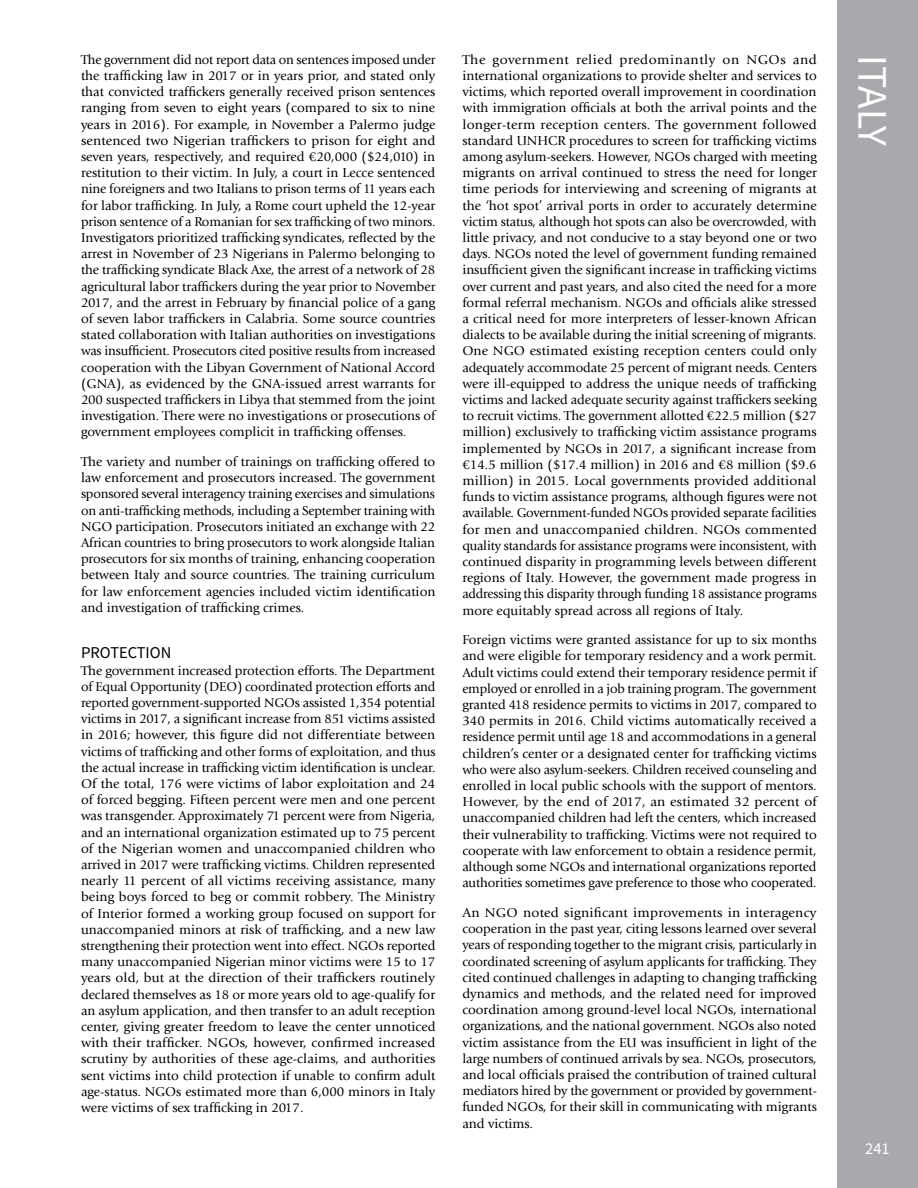
<style>
.page{position:relative;width:918px;height:1188px;background:#fff}
.page>*{position:absolute;margin:0;border:0;box-sizing:border-box;transform-origin:0 0}
.t1{font:42px "Source Sans Pro";letter-spacing:-.015em;color:#fff}
.Subhead_Back{font:16.5px "Source Sans Pro";color:#000}
.t2{font:16.5px "Source Sans Pro";color:#fff}
.Body-Back{font:13.5px/16.2px "Giovanni Std";color:#000;text-align:justify}
</style>
<div class="page">
<div style="left:837px;top:0;width:81px;height:1188px;background:#a7a9ac"></div>
<p class="Body-Back" style="left:81px;top:51px;width:356px">The government did not report data on sentences imposed under</p>
<h1 class="t1" style="left:899px;top:55px;width:93px;rotate:90deg">ITALY</h1>
<p class="Body-Back" style="left:462px;top:51px;width:356px">The government relied predominantly on NGOs and international organizations to provide shelter and services to victims, which reported overall improvement in coordination with immigration officials at both the arrival points and the longer-term reception centers. The government followed standard UNHCR procedures to screen for trafficking victims among asylum-seekers. However, NGOs charged with meeting migrants on arrival continued to stress the need for longer time periods for interviewing and screening of migrants at the ‘hot spot’ arrival ports in order to accurately determine victim status, although hot spots can also be overcrowded, with little privacy, and not conducive to a stay beyond one or two days. NGOs noted the level of government funding remained insufficient given the significant increase in trafficking victims over current and past years, and also cited the need for a more formal referral mechanism. NGOs and officials alike stressed a critical need for more interpreters of lesser-known African dialects to be available during the initial screening of migrants.<br>One NGO estimated existing reception centers could only adequately accommodate 25 percent of migrant needs. Centers were ill-equipped to address the unique needs of trafficking victims and lacked adequate security against traffickers seeking to recruit victims. The government allotted €22.5 million ($27 million) exclusively to trafficking victim assistance programs implemented by NGOs in 2017, a significant increase from €14.5 million ($17.4 million) in 2016 and €8 million ($9.6 million) in 2015. Local governments provided additional funds to victim assistance programs, although figures were not available. Government-funded NGOs provided separate facilities for men and unaccompanied children. NGOs commented quality standards for assistance programs were inconsistent, with continued disparity in programming levels between different regions of Italy. However, the government made progress in addressing this disparity through funding 18 assistance programs more equitably spread across all regions of Italy.</p>
<p class="Body-Back" style="left:462px;top:632px;width:356px">Foreign victims were granted assistance for up to six months and were eligible for temporary residency and a work permit.<br>Adult victims could extend their temporary residence permit if employed or enrolled in a job training program. The government granted 418 residence permits to victims in 2017, compared to 340 permits in 2016. Child victims automatically received a residence permit until age 18 and accommodations in a general children’s center or a designated center for trafficking victims who were also asylum-seekers. Children received counseling and enrolled in local public schools with the support of mentors.<br>However, by the end of 2017, an estimated 32 percent of unaccompanied children had left the centers, which increased their vulnerability to trafficking. Victims were not required to cooperate with law enforcement to obtain a residence permit, although some NGOs and international organizations reported authorities sometimes gave preference to those who cooperated.</p>
<p class="Body-Back" style="left:462px;top:905px;width:356px">An NGO noted significant improvements in interagency cooperation in the past year, citing lessons learned over several years of responding together to the migrant crisis, particularly in coordinated screening of asylum applicants for trafficking. They cited continued challenges in adapting to changing trafficking dynamics and methods, and the related need for improved coordination among ground-level local NGOs, international organizations, and the national government. NGOs also noted victim assistance from the EU was insufficient in light of the large numbers of continued arrivals by sea. NGOs, prosecutors, and local officials praised the contribution of trained cultural mediators hired by the government or provided by government&shy;funded NGOs, for their skill in communicating with migrants and victims.</p>
<p class="Body-Back" style="left:81px;top:68px;width:356px">the trafficking law in 2017 or in years prior, and stated only that convicted traffickers generally received prison sentences ranging from seven to eight years (compared to six to nine years in 2016). For example, in November a Palermo judge sentenced two Nigerian traffickers to prison for eight and seven years, respectively, and required €20,000 ($24,010) in restitution to their victim. In July, a court in Lecce sentenced nine foreigners and two Italians to prison terms of 11 years each for labor trafficking. In July, a Rome court upheld the 12-year prison sentence of a Romanian for sex trafficking of two minors.<br>Investigators prioritized trafficking syndicates, reflected by the arrest in November of 23 Nigerians in Palermo belonging to the trafficking syndicate Black Axe, the arrest of a network of 28 agricultural labor traffickers during the year prior to November 2017, and the arrest in February by financial police of a gang of seven labor traffickers in Calabria. Some source countries stated collaboration with Italian authorities on investigations was insufficient. Prosecutors cited positive results from increased cooperation with the Libyan Government of National Accord (GNA), as evidenced by the GNA-issued arrest warrants for 200 suspected traffickers in Libya that stemmed from the joint investigation. There were no investigations or prosecutions of government employees complicit in trafficking offenses.</p>
<p class="Body-Back" style="left:81px;top:454px;width:356px">The variety and number of trainings on trafficking offered to law enforcement and prosecutors increased. The government sponsored several interagency training exercises and simulations on anti-trafficking methods, including a September training with NGO participation. Prosecutors initiated an exchange with 22<br>African countries to bring prosecutors to work alongside Italian prosecutors for six months of training, enhancing cooperation between Italy and source countries. The training curriculum for law enforcement agencies included victim identification and investigation of trafficking crimes.</p>
<h3 class="Subhead_Back" style="left:81px;top:643px;width:92px">PROTECTION</h3>
<p class="Body-Back" style="left:81px;top:662px;width:356px">The government increased protection efforts. The Department of Equal Opportunity (DEO) coordinated protection efforts and reported government-supported NGOs assisted 1,354 potential victims in 2017, a significant increase from 851 victims assisted in 2016; however, this figure did not differentiate between victims of trafficking and other forms of exploitation, and thus the actual increase in trafficking victim identification is unclear.<br>Of the total, 176 were victims of labor exploitation and 24 of forced begging. Fifteen percent were men and one percent was transgender. Approximately 71 percent were from Nigeria, and an international organization estimated up to 75 percent of the Nigerian women and unaccompanied children who arrived in 2017 were trafficking victims. Children represented nearly 11 percent of all victims receiving assistance, many being boys forced to beg or commit robbery. The Ministry of Interior formed a working group focused on support for unaccompanied minors at risk of trafficking, and a new law strengthening their protection went into effect. NGOs reported many unaccompanied Nigerian minor victims were 15 to 17 years old, but at the direction of their traffickers routinely declared themselves as 18 or more years old to age-qualify for an asylum application, and then transfer to an adult reception center, giving greater freedom to leave the center unnoticed with their trafficker. NGOs, however, confirmed increased scrutiny by authorities of these age-claims, and authorities sent victims into child protection if unable to confirm adult age-status. NGOs estimated more than 6,000 minors in Italy were victims of sex trafficking in 2017.</p>
<p class="t2" style="left:865px;top:1138px;width:26px">241</p>
</div>
